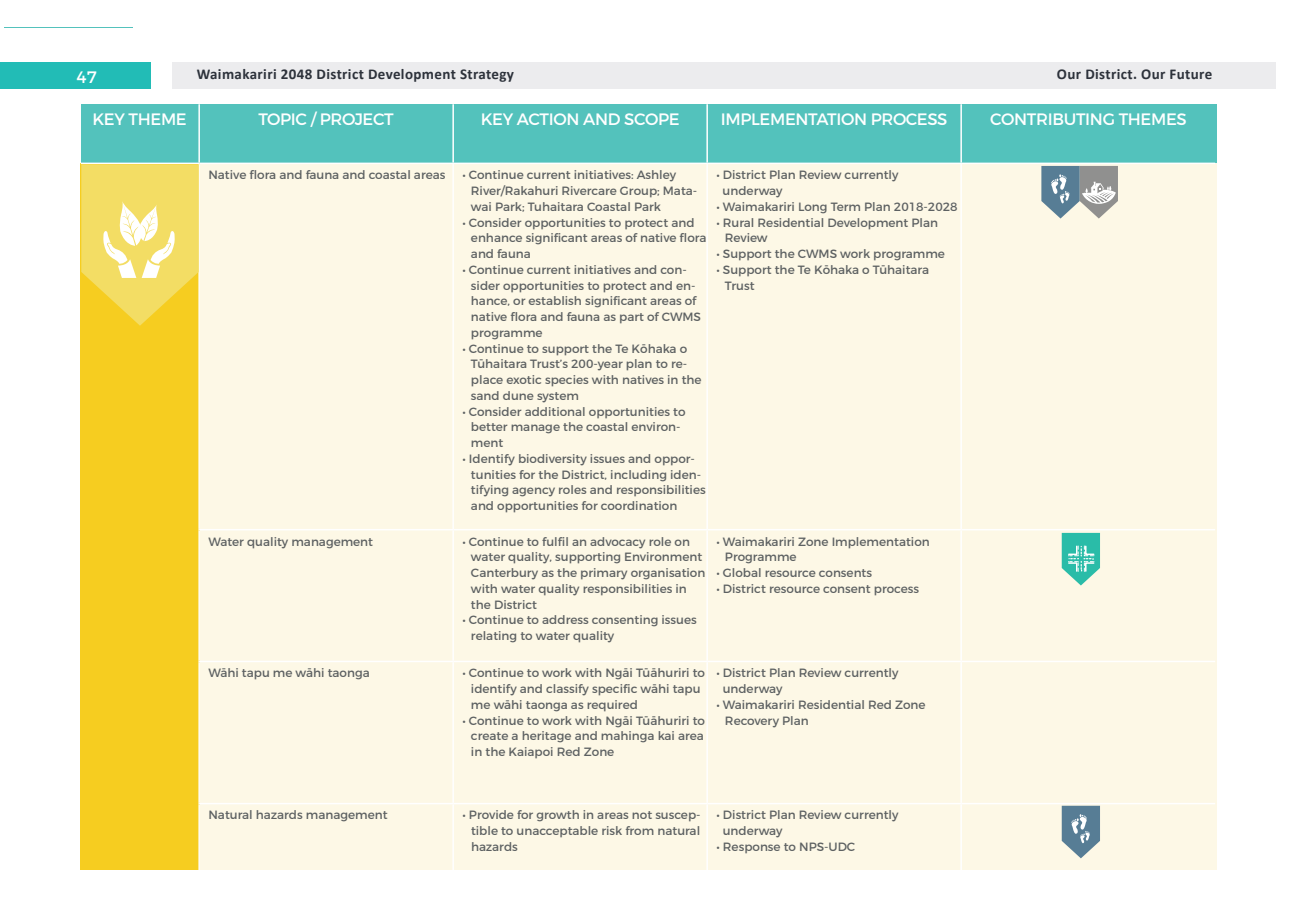
<style>
.page{position:relative;width:1289px;height:919px;background:#fff}
.page>*{position:absolute;margin:0;border:0;box-sizing:border-box;transform-origin:0 0}
.t1{font:16.5px "Montserrat";letter-spacing:-.02em;color:#fff}
.t2{font:700 15px "Calibri";letter-spacing:.025em;color:#2d323b}
.t3{font:12px/15.8px "Montserrat";color:#5d6162}
</style>
<div class="page">
<div style="left:81px;top:104px;width:1135px;height:60px;background:#53c2bc"></div>
<div style="left:81px;top:164px;width:119px;height:706px;background:#f6cd20"></div>
<div style="left:200px;top:164px;width:1016px;height:706px;background:#fdf8e6"></div>
<hr style="left:198px;top:104px;width:2px;height:59px;background:#fff">
<hr style="left:452px;top:104px;width:2px;height:59px;background:#fff">
<hr style="left:706px;top:104px;width:2px;height:59px;background:#fff">
<hr style="left:960px;top:104px;width:1px;height:59px;background:#fff">
<hr style="left:81px;top:163px;width:118px;height:1px;background:#fff">
<hr style="left:199px;top:163px;width:254px;height:1px;background:#fff">
<hr style="left:453px;top:163px;width:254px;height:1px;background:#fff">
<hr style="left:452px;top:164px;width:2px;height:365px;background:#fff">
<hr style="left:707px;top:163px;width:254px;height:1px;background:#fff">
<hr style="left:706px;top:164px;width:2px;height:365px;background:#fff">
<hr style="left:961px;top:163px;width:254px;height:1px;background:#fff">
<hr style="left:960px;top:164px;width:1px;height:365px;background:#fff">
<hr style="left:198px;top:529px;width:255px;height:1px;background:#fff">
<hr style="left:453px;top:529px;width:254px;height:1px;background:#fff">
<hr style="left:452px;top:530px;width:2px;height:130px;background:#fff">
<hr style="left:707px;top:529px;width:254px;height:1px;background:#fff">
<hr style="left:706px;top:530px;width:2px;height:130px;background:#fff">
<hr style="left:961px;top:529px;width:254px;height:1px;background:#fff">
<hr style="left:960px;top:530px;width:1px;height:130px;background:#fff">
<hr style="left:198px;top:660px;width:255px;height:2px;background:#fff">
<hr style="left:453px;top:660px;width:254px;height:2px;background:#fff">
<hr style="left:452px;top:662px;width:2px;height:140px;background:#fff">
<hr style="left:707px;top:660px;width:254px;height:2px;background:#fff">
<hr style="left:706px;top:662px;width:2px;height:140px;background:#fff">
<hr style="left:961px;top:660px;width:254px;height:2px;background:#fff">
<hr style="left:960px;top:662px;width:1px;height:140px;background:#fff">
<hr style="left:198px;top:802px;width:255px;height:2px;background:#fff">
<hr style="left:453px;top:802px;width:254px;height:2px;background:#fff">
<hr style="left:452px;top:804px;width:2px;height:68px;background:#fff">
<hr style="left:707px;top:802px;width:254px;height:2px;background:#fff">
<hr style="left:706px;top:804px;width:2px;height:68px;background:#fff">
<hr style="left:961px;top:802px;width:254px;height:2px;background:#fff">
<hr style="left:960px;top:804px;width:1px;height:68px;background:#fff">
<hr style="left:198px;top:164px;width:2px;height:365px;background:#fff">
<hr style="left:198px;top:530px;width:2px;height:130px;background:#fff">
<hr style="left:198px;top:662px;width:2px;height:140px;background:#fff">
<hr style="left:198px;top:804px;width:2px;height:68px;background:#fff">
<hr style="left:4px;top:28px;width:129px;height:1px;background:#53c2bc">
<svg style="left:81px;top:164px;width:118px;height:162px"></svg>
<svg style="left:1061px;top:805px;width:38px;height:53px"></svg>
<svg style="left:1061px;top:533px;width:38px;height:52px"></svg>
<svg style="left:1041px;top:166px;width:76px;height:52px"></svg>
<div style="left:173px;top:62px;width:1103px;height:27px;background:#ececee"></div>
<div style="left:1px;top:62px;width:150px;height:27px;background:#22bcb6"></div>
<h1 class="t1" style="left:77px;top:67px;width:22px">47</h1>
<p class="t2" style="left:197px;top:65px;width:319px">Waimakariri 2048 District Development Strategy</p>
<p class="t2" style="left:1056px;top:65px;width:157px">Our District. Our Future</p>
<h1 class="t1" style="left:92px;top:109px;width:96px">KEY THEME</h1>
<h1 class="t1" style="left:258px;top:109px;width:137px">TOPIC / PROJECT</h1>
<h1 class="t1" style="left:480px;top:109px;width:200px">KEY ACTION AND SCOPE</h1>
<h1 class="t1" style="left:720px;top:109px;width:228px">IMPLEMENTATION PROCESS</h1>
<h1 class="t1" style="left:990px;top:109px;width:198px">CONTRIBUTING THEMES</h1>
<p class="t3" style="left:208px;top:167px;width:238px">Native flora and fauna and coastal areas</p>
<p class="t3" style="left:471px;top:167px;width:228px;text-indent:-9px">• Continue current initiatives: Ashley<br>River/Rakahuri Rivercare Group; Mata&shy;wai Park; Tuhaitara Coastal Park</p>
<p class="t3" style="left:471px;top:214px;width:237px;text-indent:-9px">• Consider opportunities to protect and enhance significant areas of native flora and fauna</p>
<p class="t3" style="left:471px;top:262px;width:232px;text-indent:-9px">• Continue current initiatives and con&shy;sider opportunities to protect and en&shy;hance, or establish significant areas of native flora and fauna as part of CWMS programme</p>
<p class="t3" style="left:471px;top:340px;width:232px;text-indent:-9px">• Continue to support the Te Kōhaka o<br>Tūhaitara Trust’s 200-year plan to re&shy;place exotic species with natives in the sand dune system</p>
<p class="t3" style="left:471px;top:403px;width:216px;text-indent:-9px">• Consider additional opportunities to better manage the coastal environ&shy;ment</p>
<p class="t3" style="left:471px;top:450px;width:236px;text-indent:-9px">• Identify biodiversity issues and oppor&shy;tunities for the District, including iden&shy;tifying agency roles and responsibilities and opportunities for coordination</p>
<p class="t3" style="left:208px;top:533px;width:166px">Water quality management</p>
<p class="t3" style="left:471px;top:533px;width:236px;text-indent:-9px">• Continue to fulfil an advocacy role on water quality, supporting Environment Canterbury as the primary organisation with water quality responsibilities in the District</p>
<p class="t3" style="left:471px;top:612px;width:227px;text-indent:-9px">• Continue to address consenting issues relating to water quality</p>
<p class="t3" style="left:208px;top:665px;width:163px">Wāhi tapu me wāhi taonga</p>
<p class="t3" style="left:471px;top:665px;width:235px;text-indent:-9px">• Continue to work with Ngāi Tūāhuriri to identify and classify specific wāhi tapu me wāhi taonga as required</p>
<p class="t3" style="left:471px;top:712px;width:235px;text-align:justify;text-indent:-9px">• Continue to work with Ngāi Tūāhuriri to create a heritage and mahinga kai area in the Kaiapoi Red Zone</p>
<p class="t3" style="left:722px;top:167px;width:177px;text-indent:-6px">• District Plan Review currently underway</p>
<p class="t3" style="left:716px;top:198px;width:243px">• Waimakariri Long Term Plan 2018-2028</p>
<p class="t3" style="left:725px;top:214px;width:215px;text-indent:-9px">• Rural Residential Development Plan<br>Review</p>
<p class="t3" style="left:716px;top:246px;width:230px">• Support the CWMS work programme</p>
<p class="t3" style="left:725px;top:261px;width:206px;text-indent:-9px">• Support the Te Kōhaka o Tūhaitara<br>Trust</p>
<p class="t3" style="left:725px;top:533px;width:206px;text-indent:-9px">• Waimakariri Zone Implementation<br>Programme</p>
<p class="t3" style="left:716px;top:565px;width:157px">• Global resource consents</p>
<p class="t3" style="left:716px;top:580px;width:204px">• District resource consent process</p>
<p class="t3" style="left:722px;top:665px;width:177px;text-indent:-6px">• District Plan Review currently underway</p>
<p class="t3" style="left:725px;top:696px;width:202px;text-indent:-9px">• Waimakariri Residential Red Zone<br>Recovery Plan</p>
<p class="t3" style="left:208px;top:807px;width:181px">Natural hazards management</p>
<p class="t3" style="left:471px;top:807px;width:231px;text-align:justify;text-indent:-9px">• Provide for growth in areas not suscep&shy;tible to unacceptable risk from natural hazards</p>
<p class="t3" style="left:722px;top:807px;width:177px;text-indent:-6px">• District Plan Review currently underway</p>
<p class="t3" style="left:716px;top:838px;width:140px">• Response to NPS-UDC</p>
</div>
